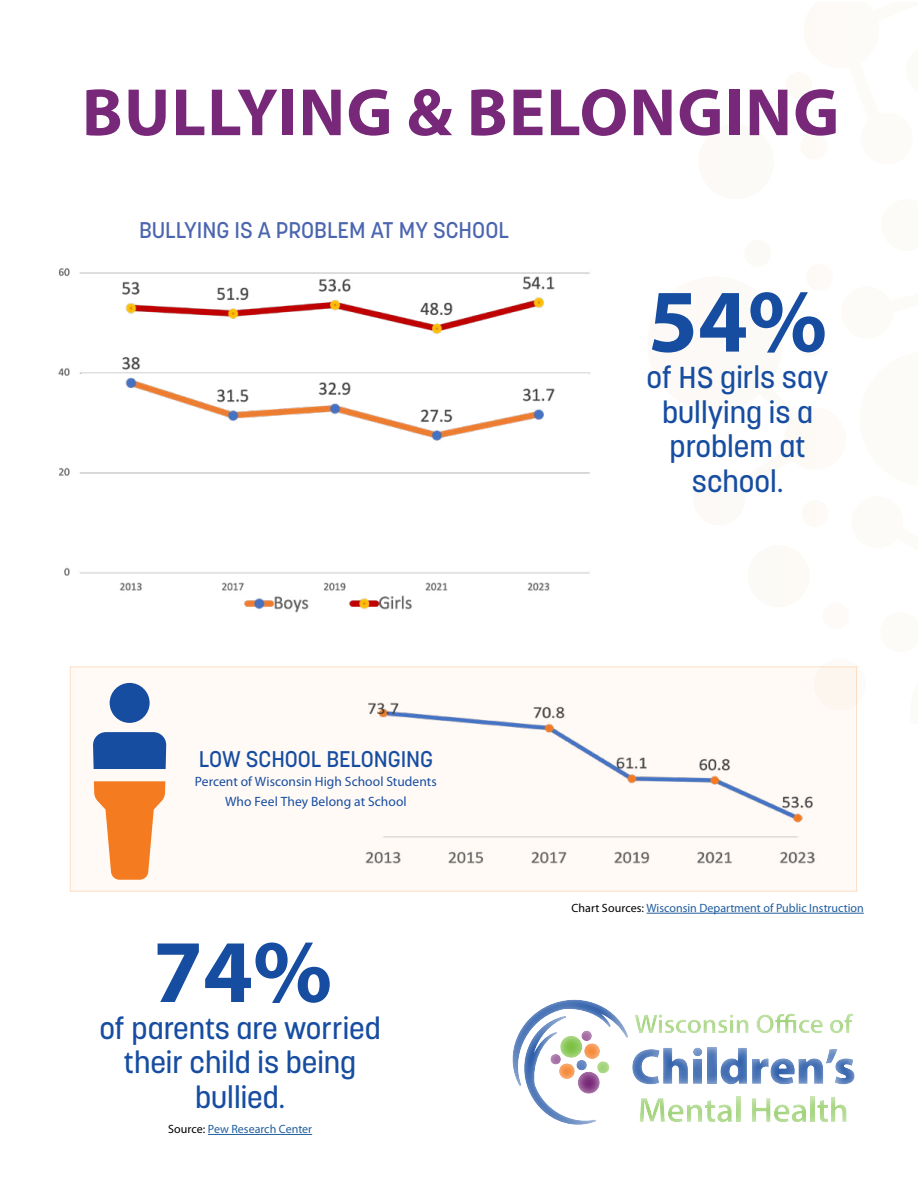
<style>
.page{position:relative;width:918px;height:1188px;background:#fff}
.page>*{position:absolute;margin:0;border:0;box-sizing:border-box;transform-origin:0 0}
.t1{font:700 90px "Myriad Pro";color:#174da1}
.t2{font:700 67.5px "Myriad Pro";letter-spacing:.02em;color:#782878}
.t3{font:500 30px "Korolev";color:#174da1}
.t4{font:500 22.5px "Korolev";color:#4b65af}
.subhead{font:500 22.5px "Korolev";letter-spacing:-.005em;color:#174da1}
.chart_title{font:13.5px/19.5px "Myriad Pro";letter-spacing:.005em;color:#174da1;text-align:center}
.body_text{font:12px "Myriad Pro";color:#215e9e}
.s1{color:#000}
</style>
<div class="page">
<div style="left:492px;top:967px;width:377px;height:175px;background:#fff;opacity:.75"></div>
<hr style="left:208px;top:1134px;width:104px;height:1px;background:#215e9e">
<img style="left:58px;top:268px;width:532px;height:345px">
<svg style="left:70px;top:667px;width:787px;height:225px"></svg>
<hr style="left:647px;top:913px;width:217px;height:1px;background:#215e9e">
<p class="t2" style="left:82px;top:75px;width:759px">BULLYING &amp; BELONGING</p>
<p class="t4" style="left:139px;top:216px;width:371px">BULLYING IS A PROBLEM AT MY SCHOOL</p>
<p class="t1" style="left:648px;top:271px;width:181px">54%</p>
<p class="t3" style="left:647px;top:359px;width:183px">of HS girls say</p>
<p class="t3" style="left:662px;top:393px;width:153px">bullying is a</p>
<p class="t3" style="left:670px;top:428px;width:138px">problem at</p>
<p class="t3" style="left:692px;top:462px;width:93px">school.</p>
<p class="subhead" style="left:199px;top:745px;width:236px">LOW SCHOOL BELONGING</p>
<p class="chart_title" style="left:195px;top:772px;width:244px">Percent of Wisconsin High School Students<br>Who Feel They Belong at School</p>
<p class="t1" style="left:153px;top:921px;width:181px">74%</p>
<p class="t3" style="left:99px;top:1009px;width:283px">of parents are worried</p>
<p class="t3" style="left:124px;top:1044px;width:234px">their child is being</p>
<p class="t3" style="left:195px;top:1078px;width:92px">bullied.</p>
<p class="body_text" style="left:168px;top:1123px;width:146px"><span class="s1">Source:</span> Pew Research Center</p>
<p class="body_text" style="left:571px;top:901px;width:294px"><span class="s1">Chart Sources:</span> Wisconsin Department of Public Instruction</p>
</div>
